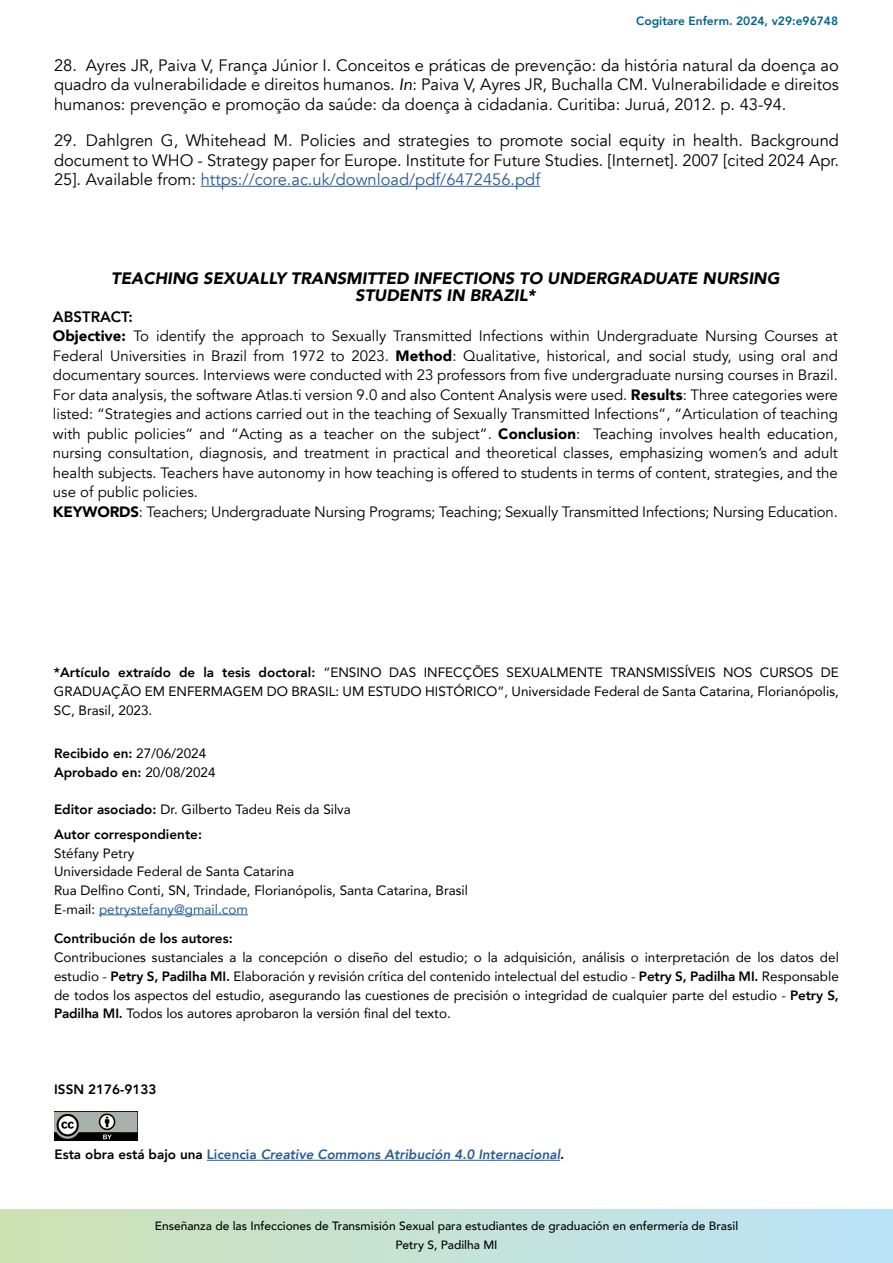
<style>
.page{position:relative;width:893px;height:1263px;background:#fff}
.page>*{position:absolute;margin:0;border:0;box-sizing:border-box;transform-origin:0 0}
.t1{font:16.5px/19.5px "Avenir";color:#000;text-align:justify}
.t2{font:italic 900 16.5px/16.5px "Avenir";color:#000;text-align:center}
.t3{font:15px/19.5px "Avenir";color:#000}
.t4{font:13.5px/18.8px "Avenir";color:#000;text-align:justify}
.t5{font:800 13.5px/18.8px "Avenir";color:#000}
.t6{font:italic 800 13.5px "Avenir";color:#265b9b}
.t7{font:500 12px/18.6px "Avenir";color:#000;text-align:center}
.t8{font:800 12px "Avenir";color:#00658f}
.s1{font-style:italic}
.s2{color:#265b9b}
.s3{font-weight:800}
.s4{font-weight:900}
.s5{font-weight:400}
.s6{font-style:normal;color:#000}
.s7{font-style:normal}
.s8{color:#000}
</style>
<div class="page">
<svg style="left:0;top:1209px;width:893px;height:54px;background:#c4e2d6"></svg>
<hr style="left:99px;top:914px;width:149px;height:1px;background:#265b9b">
<img style="left:54px;top:1111px;width:84px;height:29px">
<hr style="left:207px;top:1160px;width:353px;height:1px;background:#265b9b">
<hr style="left:201px;top:186px;width:339px;height:1px;background:#265b9b">
<p class="t8" style="left:636px;top:12px;width:203px">Cogitare Enferm. 2024, v29:e96748</p>
<p class="t1" style="left:54px;top:55px;width:786px">28. Ayres JR, Paiva V, França Júnior I. Conceitos e práticas de prevenção: da história natural da doença ao quadro da vulnerabilidade e direitos humanos. <span class="s1">In</span>: Paiva V, Ayres JR, Buchalla CM. Vulnerabilidade e direitos humanos: prevenção e promoção da saúde: da doença à cidadania. Curitiba: Juruá, 2012. p. 43-94.</p>
<p class="t1" style="left:54px;top:131px;width:786px">29. Dahlgren G, Whitehead M. Policies and strategies to promote social equity in health. Background document to WHO - Strategy paper for Europe. Institute for Future Studies. [Internet]. 2007 [cited 2024 Apr.<br>25]. Available from: <span class="s2">https://core.ac.uk/download/pdf/6472456.pdf</span></p>
<p class="t2" style="left:111px;top:270px;width:670px">TEACHING SEXUALLY TRANSMITTED INFECTIONS TO UNDERGRADUATE NURSING<br>STUDENTS IN BRAZIL*</p>
<p class="t3" style="left:53px;top:307px;width:786px"><span class="s3">ABSTRACT:<br></span><span class="s4">Objective:</span> To identify the approach to Sexually Transmitted Infections within Undergraduate Nursing Courses at Federal Universities in Brazil from 1972 to 2023. <span class="s4">Method</span>: Qualitative, historical, and social study, using oral and documentary sources. Interviews were conducted with 23 professors from five undergraduate nursing courses in Brazil.<br>For data analysis, the software Atlas.ti version 9.0 and also Content Analysis were used. <span class="s4">Results</span>: Three categories were listed: “Strategies and actions carried out in the teaching of Sexually Transmitted Infections”, “Articulation of teaching with public policies” and “Acting as a teacher on the subject”. <span class="s4">Conclusion</span>: Teaching involves health education, nursing consultation, diagnosis, and treatment in practical and theoretical classes, emphasizing women’s and adult health subjects. Teachers have autonomy in how teaching is offered to students in terms of content, strategies, and the use of public policies.<br><span class="s4">KEYWORDS</span>: Teachers; Undergraduate Nursing Programs; Teaching; Sexually Transmitted Infections; Nursing Education.</p>
<p class="t4" style="left:54px;top:663px;width:786px"><span class="s3">*Artículo extraído de la tesis doctoral:</span> “ENSINO DAS INFECÇÕES SEXUALMENTE TRANSMISSÍVEIS NOS CURSOS DE GRADUAÇÃO EM ENFERMAGEM DO BRASIL: UM ESTUDO HISTÓRICO”, Universidade Federal de Santa Catarina, Florianópolis, SC, Brasil, 2023.</p>
<p class="t5" style="left:54px;top:744px;width:163px">Recibido en: <span class="s5">27/06/2024<br></span>Aprobado en: <span class="s5">20/08/2024</span></p>
<p class="t4" style="left:54px;top:800px;width:298px"><span class="s3">Editor asociado:</span> Dr. Gilberto Tadeu Reis da Silva</p>
<p class="t5" style="left:54px;top:825px;width:149px">Autor correspondiente:</p>
<p class="t4" style="left:54px;top:843px;width:415px;text-align:left">Stéfany Petry<br>Universidade Federal de Santa Catarina<br>Rua Delfino Conti, SN, Trindade, Florianópolis, Santa Catarina, Brasil E-mail: <span class="s2">petrystefany@gmail.com</span></p>
<p class="t5" style="left:54px;top:929px;width:180px">Contribución de los autores:</p>
<p class="t4" style="left:54px;top:948px;width:786px">Contribuciones sustanciales a la concepción o diseño del estudio; o la adquisición, análisis o interpretación de los datos del estudio - <span class="s3">Petry S, Padilha MI.</span> Elaboración y revisión crítica del contenido intelectual del estudio - <span class="s3">Petry S, Padilha MI.</span> Responsable de todos los aspectos del estudio, asegurando las cuestiones de precisión o integridad de cualquier parte del estudio - <span class="s3">Petry S, Padilha MI.</span> Todos los autores aprobaron la versión final del texto.</p>
<p class="t5" style="left:54px;top:1080px;width:104px">ISSN 2176-9133</p>
<p class="t6" style="left:54px;top:1146px;width:511px"><span class="s6">Esta obra está bajo una</span> <span class="s7">Licencia</span> Creative Commons Atribución 4.0 Internacional<span class="s8">.</span></p>
<p class="t7" style="left:155px;top:1216px;width:585px">Enseñanza de las Infecciones de Transmisión Sexual para estudiantes de graduación en enfermería de Brasil<br>Petry S, Padilha MI</p>
</div>
